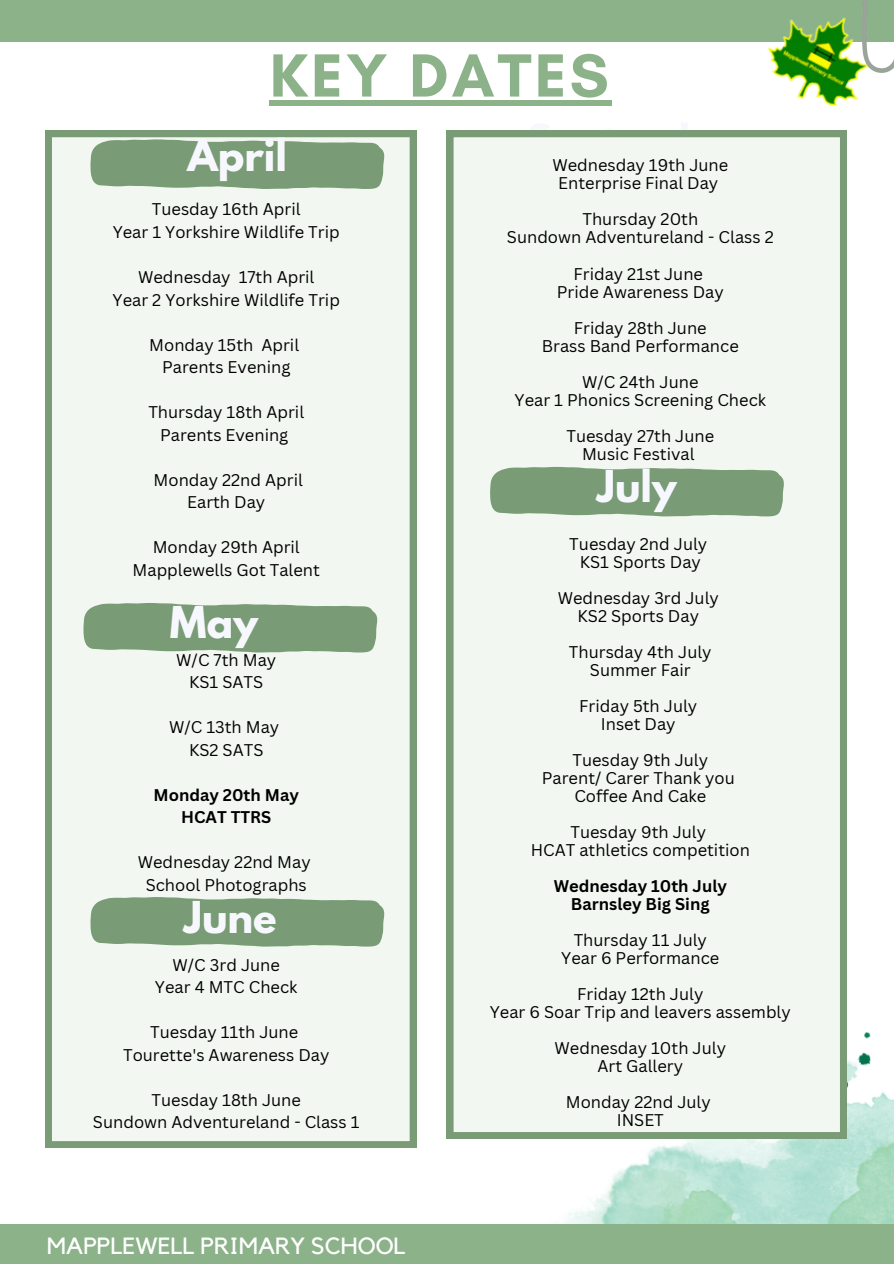
<style>
.page{position:relative;width:894px;height:1264px;background:#fff}
.page>*{position:absolute;margin:0;border:0;box-sizing:border-box;transform-origin:0 0}
.t1{font:700 61.95px "Glacial Indifference";letter-spacing:.05em;color:#8bb288}
.t2{font:700 38.85px "League Spartan";color:#f7f8fd}
.t3{font:23.4px "Kollektif";color:#fff}
.t4{font:16.5px "Canva Sans";color:#000}
.t5{font:700 16.5px/22.5px "Canva Sans";color:#000;text-align:center}
</style>
<div class="page">
<div style="left:0;top:0;width:893px;height:42px;background:#8bb288"></div>
<img style="left:767px;top:17px;width:95px;height:122px">
<img style="left:862px;top:0;width:31px;height:73px">
<img style="left:413px;top:1017px;width:480px;height:206px">
<div style="left:0;top:1223px;width:893px;height:40px;background:#8bb288"></div>
<div style="left:45px;top:130px;width:371px;height:1017px;background:#f2f8f1"></div>
<svg style="left:83px;top:603px;width:294px;height:49px;background:#82a17e"></svg>
<div style="left:446px;top:130px;width:400px;height:1008px;background:#f2f8f1"></div>
<svg style="left:90px;top:139px;width:294px;height:50px;background:#84a380"></svg>
<svg style="left:90px;top:897px;width:294px;height:49px;background:#82a27e"></svg>
<div style="left:269px;top:100px;width:342px;height:6px;background:#8bb288"></div>
<svg style="left:490px;top:467px;width:293px;height:49px;background:#81a17d"></svg>
<p class="t1" style="left:269px;top:38px;width:340px">KEY DATES</p>
<p class="t2" style="left:187px;top:136px;width:101px">April</p>
<p class="t4" style="left:152px;top:198px;width:150px">Tuesday 16th April</p>
<p class="t4" style="left:113px;top:220px;width:228px">Year 1 Yorkshire Wildlife Trip</p>
<p class="t4" style="left:138px;top:265px;width:178px">Wednesday 17th April</p>
<p class="t4" style="left:113px;top:288px;width:229px">Year 2 Yorkshire Wildlife Trip</p>
<p class="t4" style="left:149px;top:333px;width:151px">Monday 15th April</p>
<p class="t4" style="left:162px;top:355px;width:130px">Parents Evening</p>
<p class="t4" style="left:148px;top:400px;width:157px">Thursday 18th April</p>
<p class="t4" style="left:160px;top:423px;width:130px">Parents Evening</p>
<p class="t4" style="left:153px;top:468px;width:151px">Monday 22nd April</p>
<p class="t4" style="left:187px;top:490px;width:80px">Earth Day</p>
<p class="t4" style="left:153px;top:535px;width:148px">Monday 29th April</p>
<p class="t4" style="left:132px;top:558px;width:189px">Mapplewells Got Talent</p>
<p class="t2" style="left:170px;top:603px;width:89px">May</p>
<p class="t4" style="left:176px;top:648px;width:101px">W/C 7th May</p>
<p class="t4" style="left:189px;top:670px;width:76px">KS1 SATS</p>
<p class="t4" style="left:169px;top:715px;width:112px">W/C 13th May</p>
<p class="t4" style="left:189px;top:738px;width:76px">KS2 SATS</p>
<p class="t5" style="left:153px;top:783px;width:147px">Monday 20th May<br>HCAT TTRS</p>
<p class="t4" style="left:138px;top:850px;width:174px">Wednesday 22nd May</p>
<p class="t4" style="left:146px;top:873px;width:163px">School Photographs</p>
<p class="t2" style="left:184px;top:897px;width:94px">June</p>
<p class="t4" style="left:172px;top:953px;width:109px">W/C 3rd June</p>
<p class="t4" style="left:155px;top:975px;width:144px">Year 4 MTC Check</p>
<p class="t4" style="left:150px;top:1020px;width:150px">Tuesday 11th June</p>
<p class="t4" style="left:123px;top:1043px;width:208px">Tourette's Awareness Day</p>
<p class="t4" style="left:151px;top:1088px;width:151px">Tuesday 18th June</p>
<p class="t4" style="left:93px;top:1110px;width:268px">Sundown Adventureland - Class 1</p>
<p class="t3" style="left:47px;top:1234px;width:360px">MAPPLEWELL PRIMARY SCHOOL</p>
<p class="t4" style="left:552px;top:154px;width:177px">Wednesday 19th June</p>
<h5 class="t4" style="left:558px;top:172px;width:161px">Enterprise Final Day</h5>
<p class="t4" style="left:582px;top:208px;width:117px">Thursday 20th</p>
<p class="t4" style="left:506px;top:226px;width:268px">Sundown Adventureland - Class 2</p>
<p class="t4" style="left:573px;top:262px;width:131px">Friday 21st June</p>
<p class="t4" style="left:556px;top:280px;width:168px">Pride Awareness Day</p>
<p class="t4" style="left:573px;top:316px;width:134px">Friday 28th June</p>
<p class="t4" style="left:541px;top:334px;width:198px">Brass Band Performance</p>
<p class="t4" style="left:582px;top:370px;width:118px">W/C 24th June</p>
<p class="t4" style="left:514px;top:388px;width:253px">Year 1 Phonics Screening Check</p>
<h2 class="t4" style="left:566px;top:424px;width:149px">Tuesday 27th June</h2>
<p class="t4" style="left:582px;top:442px;width:114px">Music Festival</p>
<p class="t2" style="left:596px;top:467px;width:81px">July</p>
<p class="t4" style="left:569px;top:532px;width:139px">Tuesday 2nd July</p>
<p class="t4" style="left:579px;top:550px;width:123px">KS1 Sports Day</p>
<p class="t4" style="left:557px;top:586px;width:162px">Wednesday 3rd July</p>
<p class="t4" style="left:577px;top:604px;width:123px">KS2 Sports Day</p>
<p class="t4" style="left:568px;top:640px;width:144px">Thursday 4th July</p>
<p class="t4" style="left:589px;top:658px;width:102px">Summer Fair</p>
<p class="t4" style="left:579px;top:694px;width:119px">Friday 5th July</p>
<p class="t4" style="left:600px;top:712px;width:76px">Inset Day</p>
<p class="t4" style="left:572px;top:748px;width:137px">Tuesday 9th July</p>
<p class="t4" style="left:541px;top:766px;width:194px">Parent/ Carer Thank you</p>
<p class="t4" style="left:574px;top:784px;width:133px">Coffee And Cake</p>
<p class="t4" style="left:570px;top:820px;width:137px">Tuesday 9th July</p>
<p class="t4" style="left:530px;top:838px;width:221px">HCAT athletics competition</p>
<p class="t5" style="left:553px;top:876px;width:175px;line-height:18px">Wednesday 10th July<br>Barnsley Big Sing</p>
<p class="t4" style="left:573px;top:928px;width:135px">Thursday 11 July</p>
<h5 class="t4" style="left:561px;top:946px;width:159px">Year 6 Performance</h5>
<p class="t4" style="left:577px;top:982px;width:128px">Friday 12th July</p>
<p class="t4" style="left:489px;top:1000px;width:302px">Year 6 Soar Trip and leavers assembly</p>
<p class="t4" style="left:554px;top:1036px;width:173px">Wednesday 10th July</p>
<p class="t4" style="left:597px;top:1054px;width:87px">Art Gallery</p>
<p class="t4" style="left:565px;top:1090px;width:146px">Monday 22nd July</p>
<p class="t4" style="left:616px;top:1108px;width:49px">INSET</p>
</div>
